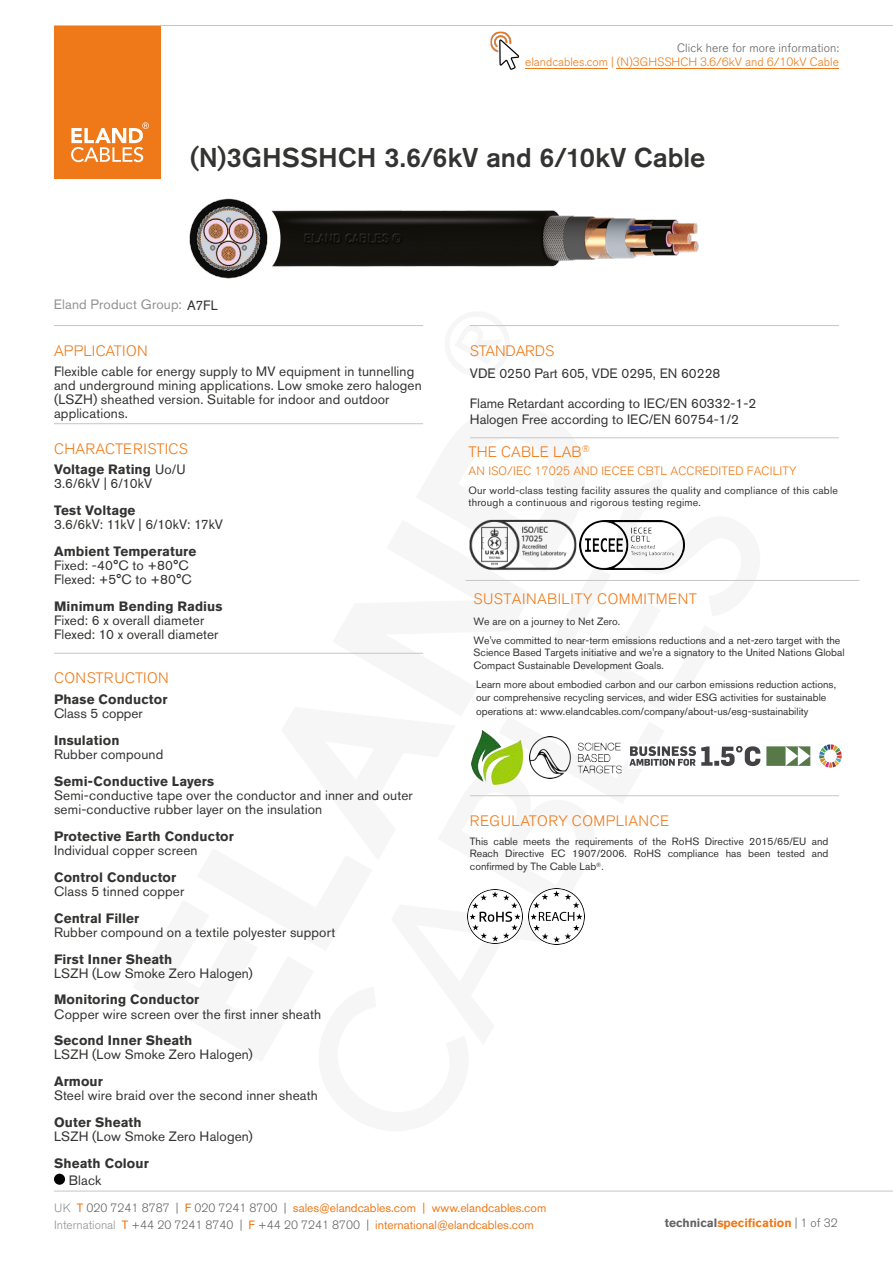
<style>
.page{position:relative;width:893px;height:1263px;background:#fff}
.page>*{position:absolute;margin:0;border:0;box-sizing:border-box;transform-origin:0 0}
.t1{font:500 27px "Akzidenz Grotesk BE";color:#333332}
.t2{font:300 15px "Akzidenz Grotesk BE";letter-spacing:.03em;color:#ef7918}
.t3{font:300 15px "Akzidenz Grotesk BE";letter-spacing:.01em;color:#ef7918}
.t4{font:300 15px "Akzidenz Grotesk BE";letter-spacing:-.01em;color:#ef7918}
.t5{font:13.5px/14.1px "Akzidenz Grotesk BE";letter-spacing:.01em;color:#333332}
.t6{font:700 13.5px "Akzidenz Grotesk BE";letter-spacing:.01em;color:#333332}
.t7{font:13.5px "Akzidenz Grotesk BE";letter-spacing:.01em;color:#929292}
.t8{font:12px/17.5px "Akzidenz Grotesk BE";color:#ef7918}
.t9{font:300 12px "Akzidenz Grotesk BE";color:#ee7917}
.t10{font:300 12px "Akzidenz Grotesk BE";letter-spacing:.015em;color:#ef7918}
.t11{font:300 12px "Akzidenz Grotesk BE";letter-spacing:.015em;color:#646363}
.t12{font:700 12px "Akzidenz Grotesk BE";color:#ef7918}
.t13{font:10.5px/12.8px "Akzidenz Grotesk BE";color:#333332}
.t14{font:10.5px/12.8px "Akzidenz Grotesk BE";letter-spacing:.02em;color:#333332}
.s1{color:#333332}
.s2{font-weight:700}
.s3{font-weight:300;color:#929292}
.s4{font-weight:300;color:#646363}
.s5{color:#646363}
</style>
<div class="page">
<div style="left:54px;top:26px;width:106px;height:153px;background:#ef7918"></div>
<svg style="left:71px;top:122px;width:78px;height:40px"></svg>
<hr style="left:54px;top:25px;width:839px;height:1px;background:#c6c6c6">
<hr style="left:54px;top:1191px;width:839px;height:1px;background:#c6c6c6">
<hr style="left:617px;top:68px;width:222px;height:1px;background:#ee7917">
<hr style="left:525px;top:68px;width:83px;height:1px;background:#ee7917">
<hr style="left:54px;top:325px;width:369px;height:1px;background:#c6c6c6">
<hr style="left:54px;top:423px;width:369px;height:1px;background:#c6c6c6">
<hr style="left:54px;top:653px;width:369px;height:1px;background:#c6c6c6">
<div style="left:54px;top:1174px;width:11px;height:11px;background:#000;border-radius:50%"></div>
<hr style="left:470px;top:325px;width:369px;height:1px;background:#c6c6c6">
<hr style="left:470px;top:795px;width:369px;height:1px;background:#c6c6c6">
<img style="left:189px;top:198px;width:510px;height:81px">
<img style="left:490px;top:31px;width:30px;height:39px">
<hr style="left:470px;top:437px;width:369px;height:1px;background:#c6c6c6">
<img style="left:587px;top:521px;width:98px;height:49px">
<img style="left:469px;top:519px;width:118px;height:52px">
<hr style="left:465px;top:580px;width:394px;height:1px;background:#c6c6c6">
<img style="left:472px;top:730px;width:50px;height:55px">
<img style="left:629px;top:745px;width:213px;height:23px">
<img style="left:529px;top:737px;width:92px;height:41px">
<img style="left:468px;top:889px;width:54px;height:55px">
<img style="left:528px;top:888px;width:56px;height:56px">
<p class="t11" style="left:677px;top:41px;width:163px">Click here for more information:</p>
<p class="t9" style="left:525px;top:55px;width:315px">elandcables.com | (N)3GHSSHCH 3.6/6kV and 6/10kV Cable</p>
<h1 class="t1" style="left:190px;top:141px;width:516px">(N)3GHSSHCH 3.6/6kV and 6/10kV Cable</h1>
<p class="t7" style="left:54px;top:296px;width:165px">Eland Product Group: <span class="s1">A7FL</span></p>
<p class="t2" style="left:54px;top:342px;width:95px">APPLICATION</p>
<p class="t5" style="left:54px;top:364px;width:369px">Flexible cable for energy supply to MV equipment in tunnelling and underground mining applications. Low smoke zero halogen (LSZH) sheathed version. Suitable for indoor and outdoor applications.</p>
<p class="t3" style="left:54px;top:440px;width:135px">CHARACTERISTICS</p>
<p class="t5" style="left:54px;top:462px;width:133px"><span class="s2">Voltage Rating</span> Uo/U<br>3.6/6kV | 6/10kV</p>
<p class="t6" style="left:54px;top:503px;width:83px">Test Voltage</p>
<p class="t5" style="left:54px;top:517px;width:171px">3.6/6kV: 11kV | 6/10kV: 17kV</p>
<p class="t6" style="left:54px;top:544px;width:144px">Ambient Temperature</p>
<p class="t5" style="left:54px;top:558px;width:139px">Fixed: -40°C to +80°C<br>Flexed: +5°C to +80°C</p>
<p class="t6" style="left:54px;top:599px;width:170px">Minimum Bending Radius</p>
<p class="t5" style="left:54px;top:613px;width:166px">Fixed: 6 x overall diameter<br>Flexed: 10 x overall diameter</p>
<p class="t2" style="left:54px;top:670px;width:116px">CONSTRUCTION</p>
<p class="t6" style="left:54px;top:691px;width:115px">Phase Conductor</p>
<p class="t5" style="left:54px;top:706px;width:90px">Class 5 copper</p>
<p class="t6" style="left:54px;top:732px;width:67px">Insulation</p>
<p class="t5" style="left:54px;top:747px;width:111px">Rubber compound</p>
<p class="t6" style="left:54px;top:773px;width:162px">Semi-Conductive Layers</p>
<p class="t5" style="left:54px;top:788px;width:360px">Semi-conductive tape over the conductor and inner and outer semi-conductive rubber layer on the insulation</p>
<p class="t6" style="left:54px;top:828px;width:181px">Protective Earth Conductor</p>
<p class="t5" style="left:54px;top:843px;width:145px">Individual copper screen</p>
<p class="t6" style="left:54px;top:869px;width:124px">Control Conductor</p>
<p class="t5" style="left:54px;top:884px;width:132px">Class 5 tinned copper</p>
<p class="t6" style="left:54px;top:910px;width:87px">Central Filler</p>
<p class="t5" style="left:54px;top:925px;width:283px">Rubber compound on a textile polyester support</p>
<p class="t6" style="left:54px;top:951px;width:120px">First Inner Sheath</p>
<p class="t5" style="left:54px;top:966px;width:200px">LSZH (Low Smoke Zero Halogen)</p>
<p class="t6" style="left:54px;top:992px;width:147px">Monitoring Conductor</p>
<p class="t5" style="left:54px;top:1007px;width:269px">Copper wire screen over the first inner sheath</p>
<p class="t6" style="left:54px;top:1033px;width:140px">Second Inner Sheath</p>
<p class="t5" style="left:54px;top:1047px;width:200px">LSZH (Low Smoke Zero Halogen)</p>
<p class="t6" style="left:54px;top:1074px;width:50px">Armour</p>
<p class="t5" style="left:54px;top:1088px;width:265px">Steel wire braid over the second inner sheath</p>
<p class="t6" style="left:54px;top:1115px;width:89px">Outer Sheath</p>
<p class="t5" style="left:54px;top:1129px;width:200px">LSZH (Low Smoke Zero Halogen)</p>
<p class="t6" style="left:54px;top:1155px;width:96px">Sheath Colour</p>
<p class="t5" style="left:69px;top:1173px;width:34px">Black</p>
<p class="t4" style="left:470px;top:342px;width:86px">STANDARDS</p>
<p class="t5" style="left:470px;top:366px;width:252px">VDE 0250 Part 605, VDE 0295, EN 60228</p>
<p class="t5" style="left:470px;top:395px;width:288px;line-height:15.9px">Flame Retardant according to IEC/EN 60332-1-2<br>Halogen Free according to IEC/EN 60754-1/2</p>
<p class="t3" style="left:469px;top:443px;width:123px">THE CABLE LAB<sup>®</sup></p>
<p class="t10" style="left:469px;top:464px;width:330px">AN ISO/IEC 17025 AND IECEE CBTL ACCREDITED FACILITY</p>
<p class="t14" style="left:468px;top:483px;width:371px">Our world-class testing facility assures the quality and compliance of this cable through a continuous and rigorous testing regime.</p>
<p class="t2" style="left:473px;top:591px;width:225px">SUSTAINABILITY COMMITMENT</p>
<p class="t13" style="left:474px;top:612px;width:368px;line-height:18.1px">We are on a journey to Net Zero.<br>We've committed to near-term emissions reductions and a net-zero target with the</p>
<p class="t13" style="left:474px;top:646px;width:372px">Science Based Targets initiative and we're a signatory to the United Nations Global<br>Compact Sustainable Development Goals.</p>
<p class="t13" style="left:476px;top:677px;width:361px;line-height:13.6px">Learn more about embodied carbon and our carbon emissions reduction actions, our comprehensive recycling services, and wider ESG activities for sustainable operations at: www.elandcables.com/company/about-us/esg-sustainability</p>
<p class="t2" style="left:470px;top:812px;width:201px">REGULATORY COMPLIANCE</p>
<p class="t13" style="left:470px;top:834px;width:360px;text-align:justify">This cable meets the requirements of the RoHS Directive 2015/65/EU and Reach Directive EC 1907/2006. RoHS compliance has been tested and confirmed by The Cable Lab<sup>®</sup>.</p>
<p class="t8" style="left:54px;top:1199px;width:494px"><span class="s3">UK</span> T <span class="s4">020 7241 8787 |</span> F <span class="s4">020 7241 8700 |</span> sales@elandcables.com | www.elandcables.com<br><span class="s3">International</span> T <span class="s4">+44 20 7241 8740 |</span> F <span class="s4">+44 20 7241 8700 |</span> international@elandcables.com</p>
<p class="t12" style="left:665px;top:1216px;width:174px"><span class="s5">technical</span>specification <span class="s4">| 1 of 32</span></p>
</div>
